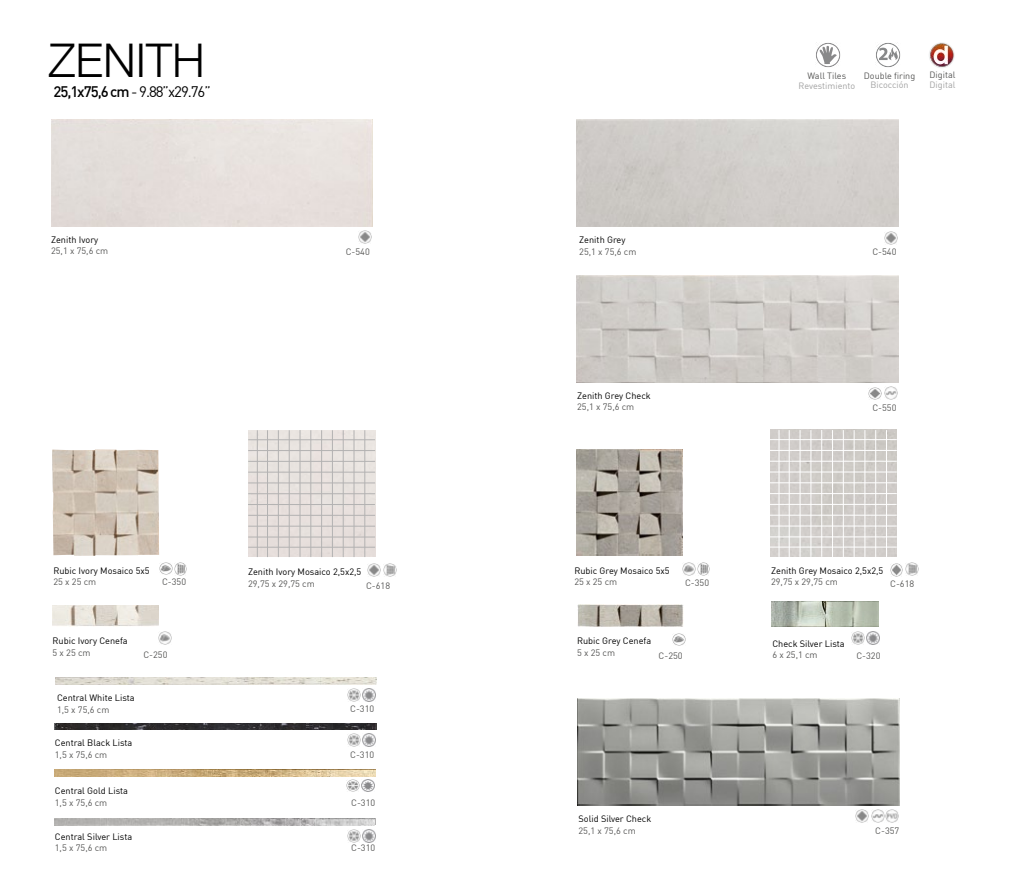
<style>
.page{position:relative;width:1021px;height:893px;background:#fff}
.page>*{position:absolute;margin:0;border:0;box-sizing:border-box;transform-origin:0 0}
.t1{font:300 46.5px "Helvetica Neue";color:#000}
.t2{font:15px "DIN";letter-spacing:-.07em;color:#000}
.t3{font:9.15px "DIN";color:#000}
.t4{font:9.15px "DIN";color:#575756}
.t5{font:9px "DIN";color:#a1a1a1}
.t6{font:9px "DIN";color:#575756}
.s1{font-weight:500}
</style>
<div class="page">
<img style="left:52px;top:449px;width:107px;height:107px">
<img style="left:248px;top:430px;width:127px;height:127px">
<img style="left:770px;top:430px;width:126px;height:126px">
<img style="left:576px;top:449px;width:107px;height:107px">
<img style="left:53px;top:605px;width:106px;height:21px">
<img style="left:577px;top:605px;width:106px;height:22px">
<img style="left:816px;top:43px;width:24px;height:25px">
<img style="left:929px;top:43px;width:25px;height:25px;border-radius:12px">
<div style="left:929px;top:43px;width:25px;height:25px;border:1px solid #edeeee;border-radius:50%"></div>
<img style="left:876px;top:43px;width:24px;height:25px">
<svg style="left:358px;top:231px;width:13px;height:12px"></svg>
<svg style="left:159px;top:632px;width:13px;height:12px"></svg>
<svg style="left:672px;top:633px;width:13px;height:13px"></svg>
<svg style="left:160px;top:562px;width:27px;height:13px"></svg>
<svg style="left:683px;top:562px;width:27px;height:14px"></svg>
<svg style="left:884px;top:232px;width:13px;height:12px"></svg>
<svg style="left:890px;top:563px;width:28px;height:14px"></svg>
<svg style="left:368px;top:563px;width:29px;height:13px"></svg>
<svg style="left:855px;top:809px;width:43px;height:13px"></svg>
<svg style="left:869px;top:387px;width:28px;height:13px"></svg>
<hr style="left:257px;top:430px;width:1px;height:127px;background:#b3b2b2">
<hr style="left:248px;top:547px;width:127px;height:1px;background:#b3b2b2">
<hr style="left:278px;top:430px;width:1px;height:127px;background:#b3b2b2">
<hr style="left:248px;top:526px;width:127px;height:1px;background:#b3b2b2">
<hr style="left:299px;top:430px;width:1px;height:127px;background:#b3b2b2">
<hr style="left:248px;top:504px;width:127px;height:1px;background:#b3b2b2">
<hr style="left:321px;top:430px;width:1px;height:127px;background:#b3b2b2">
<hr style="left:248px;top:483px;width:127px;height:1px;background:#b3b2b2">
<hr style="left:343px;top:430px;width:1px;height:127px;background:#b3b2b2">
<hr style="left:248px;top:461px;width:127px;height:1px;background:#b3b2b2">
<hr style="left:364px;top:430px;width:1px;height:127px;background:#b3b2b2">
<hr style="left:248px;top:439px;width:127px;height:1px;background:#b3b2b2">
<hr style="left:267px;top:430px;width:1px;height:127px;background:#b3b2b2">
<hr style="left:248px;top:537px;width:127px;height:1px;background:#b3b2b2">
<hr style="left:289px;top:430px;width:1px;height:127px;background:#b3b2b2">
<hr style="left:248px;top:515px;width:127px;height:1px;background:#b3b2b2">
<hr style="left:310px;top:430px;width:1px;height:127px;background:#b3b2b2">
<hr style="left:248px;top:493px;width:127px;height:1px;background:#b3b2b2">
<hr style="left:332px;top:430px;width:1px;height:127px;background:#b3b2b2">
<hr style="left:248px;top:472px;width:127px;height:1px;background:#b3b2b2">
<hr style="left:353px;top:430px;width:1px;height:127px;background:#b3b2b2">
<hr style="left:248px;top:450px;width:127px;height:1px;background:#b3b2b2">
<hr style="left:778px;top:430px;width:1px;height:127px;background:#fff">
<hr style="left:770px;top:547px;width:126px;height:1px;background:#fff">
<hr style="left:799px;top:430px;width:1px;height:127px;background:#fff">
<hr style="left:770px;top:526px;width:126px;height:1px;background:#fff">
<hr style="left:821px;top:430px;width:1px;height:127px;background:#fff">
<hr style="left:769px;top:504px;width:127px;height:1px;background:#fff">
<hr style="left:843px;top:430px;width:1px;height:127px;background:#fff">
<hr style="left:770px;top:482px;width:126px;height:1px;background:#fff">
<hr style="left:864px;top:430px;width:1px;height:127px;background:#fff">
<hr style="left:770px;top:461px;width:126px;height:1px;background:#fff">
<hr style="left:886px;top:430px;width:1px;height:127px;background:#fff">
<hr style="left:770px;top:439px;width:126px;height:1px;background:#fff">
<hr style="left:788px;top:430px;width:1px;height:127px;background:#fff">
<hr style="left:770px;top:536px;width:126px;height:1px;background:#fff">
<hr style="left:810px;top:430px;width:1px;height:127px;background:#fff">
<hr style="left:770px;top:515px;width:126px;height:1px;background:#fff">
<hr style="left:832px;top:430px;width:1px;height:127px;background:#fff">
<hr style="left:770px;top:493px;width:126px;height:1px;background:#fff">
<hr style="left:853px;top:430px;width:1px;height:127px;background:#fff">
<hr style="left:770px;top:472px;width:126px;height:1px;background:#fff">
<hr style="left:875px;top:430px;width:1px;height:127px;background:#fff">
<hr style="left:770px;top:450px;width:126px;height:1px;background:#fff">
<svg style="left:852px;top:632px;width:27px;height:12px"></svg>
<img style="left:576px;top:275px;width:322px;height:107px">
<img style="left:578px;top:698px;width:321px;height:107px">
<svg style="left:347px;top:688px;width:28px;height:13px"></svg>
<svg style="left:347px;top:734px;width:28px;height:12px"></svg>
<svg style="left:346px;top:779px;width:28px;height:13px"></svg>
<svg style="left:347px;top:829px;width:28px;height:13px"></svg>
<svg style="left:55px;top:678px;width:322px;height:6px;background:#dfdbd1"></svg>
<img style="left:54px;top:723px;width:322px;height:7px">
<img style="left:55px;top:770px;width:320px;height:6px">
<img style="left:54px;top:818px;width:321px;height:7px">
<img style="left:771px;top:601px;width:107px;height:26px">
<h1 class="t1" style="left:49px;top:32px;width:157px">ZENITH</h1>
<h2 class="t2" style="left:53px;top:83px;width:159px"><span class="s1">25,1x75,6 cm</span> - 9.88”x29.76”</h2>
<p class="t3" style="left:51px;top:234px;width:49px">Zenith Ivory</p>
<p class="t4" style="left:51px;top:245px;width:59px">25,1 x 75,6 cm</p>
<p class="t4" style="left:346px;top:246px;width:26px">C-540</p>
<p class="t3" style="left:579px;top:234px;width:48px">Zenith Grey</p>
<p class="t4" style="left:579px;top:246px;width:59px">25,1 x 75,6 cm</p>
<p class="t3" style="left:577px;top:390px;width:75px">Zenith Grey Check</p>
<p class="t4" style="left:577px;top:401px;width:59px">25,1 x 75,6 cm</p>
<p class="t3" style="left:53px;top:565px;width:98px">Rubic Ivory Mosaico 5x5</p>
<p class="t4" style="left:53px;top:576px;width:44px">25 x 25 cm</p>
<p class="t3" style="left:574px;top:565px;width:97px">Rubic Grey Mosaico 5x5</p>
<p class="t4" style="left:574px;top:576px;width:44px">25 x 25 cm</p>
<p class="t3" style="left:248px;top:566px;width:115px">Zenith Ivory Mosaico 2,5x2,5</p>
<p class="t4" style="left:248px;top:578px;width:68px">29,75 x 29,75 cm</p>
<p class="t4" style="left:162px;top:576px;width:26px">C-350</p>
<p class="t4" style="left:685px;top:577px;width:26px">C-350</p>
<p class="t4" style="left:366px;top:580px;width:26px">C-618</p>
<p class="t3" style="left:53px;top:635px;width:77px">Rubic Ivory Cenefa</p>
<p class="t4" style="left:53px;top:647px;width:40px">5 x 25 cm</p>
<p class="t3" style="left:577px;top:635px;width:76px">Rubic Grey Cenefa</p>
<p class="t4" style="left:577px;top:647px;width:40px">5 x 25 cm</p>
<p class="t4" style="left:143px;top:649px;width:26px">C-250</p>
<p class="t4" style="left:658px;top:650px;width:26px">C-250</p>
<p class="t3" style="left:57px;top:692px;width:79px">Central White Lista</p>
<p class="t4" style="left:57px;top:703px;width:54px">1,5 x 75,6 cm</p>
<p class="t3" style="left:55px;top:737px;width:79px">Central Black Lista</p>
<p class="t4" style="left:55px;top:749px;width:54px">1,5 x 75,6 cm</p>
<p class="t3" style="left:55px;top:785px;width:74px">Central Gold Lista</p>
<p class="t4" style="left:55px;top:797px;width:54px">1,5 x 75,6 cm</p>
<p class="t3" style="left:55px;top:831px;width:79px">Central Silver Lista</p>
<p class="t4" style="left:55px;top:842px;width:54px">1,5 x 75,6 cm</p>
<p class="t4" style="left:350px;top:703px;width:26px">C-310</p>
<p class="t4" style="left:350px;top:748px;width:26px">C-310</p>
<p class="t4" style="left:351px;top:797px;width:26px">C-310</p>
<p class="t4" style="left:351px;top:842px;width:26px">C-310</p>
<p class="t3" style="left:578px;top:813px;width:74px">Solid Silver Check</p>
<p class="t4" style="left:578px;top:825px;width:59px">25,1 x 75,6 cm</p>
<p class="t6" style="left:807px;top:70px;width:40px">Wall Tiles</p>
<p class="t5" style="left:798px;top:80px;width:58px">Revestimiento</p>
<p class="t6" style="left:863px;top:70px;width:53px">Double firing</p>
<p class="t5" style="left:870px;top:79px;width:40px">Bicocción</p>
<p class="t6" style="left:929px;top:70px;width:27px">Digital</p>
<p class="t5" style="left:929px;top:79px;width:27px">Digital</p>
<p class="t4" style="left:872px;top:246px;width:26px">C-540</p>
<p class="t4" style="left:872px;top:402px;width:26px">C-550</p>
<p class="t3" style="left:771px;top:564px;width:114px">Zenith Grey Mosaico 2,5x2,5</p>
<p class="t4" style="left:771px;top:576px;width:68px">29,75 x 29,75 cm</p>
<p class="t4" style="left:890px;top:578px;width:26px">C-618</p>
<p class="t3" style="left:772px;top:638px;width:74px">Check Silver Lista</p>
<p class="t4" style="left:772px;top:649px;width:47px">6 x 25,1 cm</p>
<p class="t4" style="left:856px;top:650px;width:26px">C-320</p>
<p class="t4" style="left:875px;top:825px;width:26px">C-357</p>
</div>
